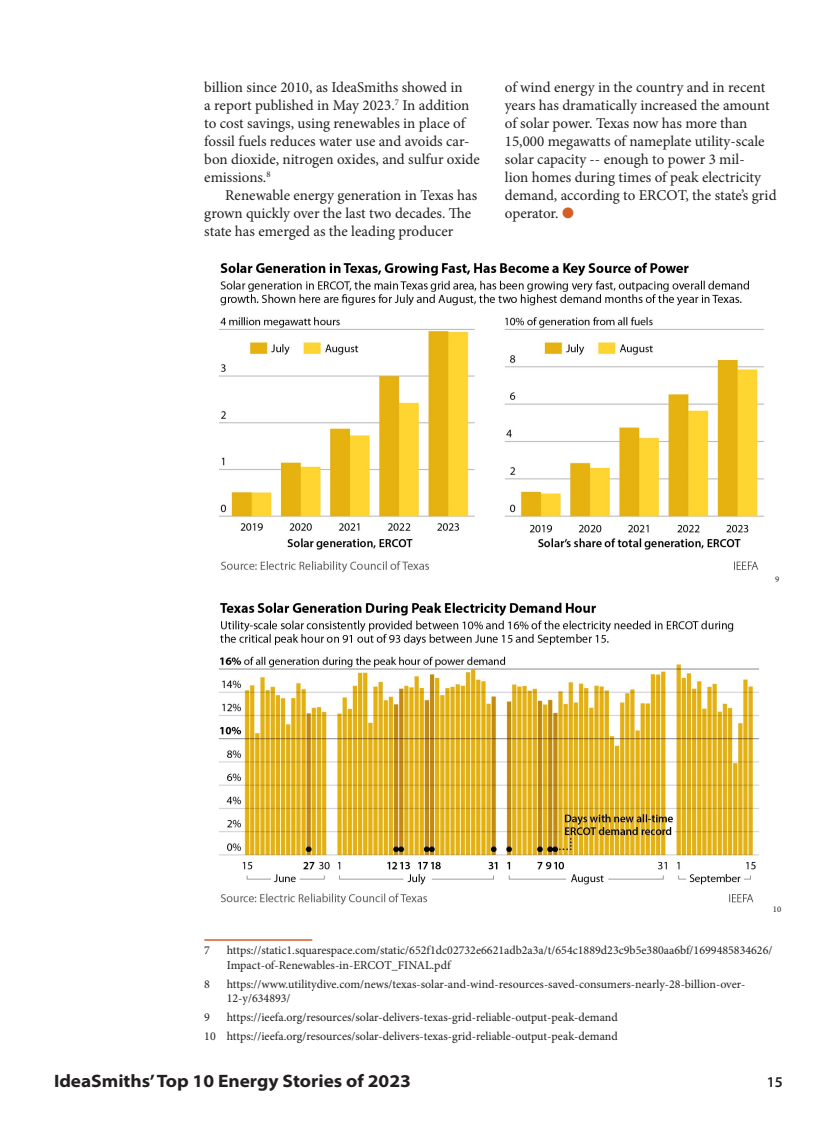
<style>
.page{position:relative;width:837px;height:1121px;background:#fff}
.page>*{position:absolute;margin:0;border:0;box-sizing:border-box;transform-origin:0 0}
.t1{font:700 semi-expanded 18px "Myriad Pro";color:#231f20}
.Body_11_14_Indented{font:15px/18px "Minion Pro";color:#231f20}
.t2{font:600 15px "Myriad Pro";color:#231f20}
.Footnote{font:12px/14.4px "Minion Pro";color:#231f20}
.Inline_Graphic{font:8.7px "Minion Pro";color:#231f20}
.s1{color:#d35f27}
</style>
<div class="page">
<hr style="left:204px;top:939px;width:108px;height:1px;background:#d35f27">
<img style="left:219px;top:262px;width:545px;height:311px">
<img style="left:218px;top:602px;width:541px;height:303px">
<p class="Body_11_14_Indented" style="left:204px;top:78px;width:277px">billion since 2010, as IdeaSmiths showed in<br>a report published in May 2023.<sup>7</sup> In addition to cost savings, using renewables in place of fossil fuels reduces water use and avoids car&shy;bon dioxide, nitrogen oxides, and sulfur oxide emissions.<sup>8</sup></p>
<p class="Body_11_14_Indented" style="left:204px;top:186px;width:274px;text-indent:21px">Renewable energy generation in Texas has grown quickly over the last two decades. The state has emerged as the leading producer</p>
<p class="Body_11_14_Indented" style="left:505px;top:78px;width:273px">of wind energy in the country and in recent years has dramatically increased the amount of solar power. Texas now has more than 15,000 megawatts of nameplate utility-scale solar capacity -- enough to power 3 mil-<br>lion homes during times of peak electricity demand, according to ERCOT, the state’s grid operator. <span class="s1">●</span></p>
<p class="Inline_Graphic" style="left:775px;top:573px;width:6px">9</p>
<p class="Inline_Graphic" style="left:773px;top:903px;width:10px">10</p>
<p class="Footnote" style="left:204px;top:943px;width:7px">7</p>
<p class="Footnote" style="left:227px;top:943px;width:547px">https://static1.squarespace.com/static/652f1dc02732e6621adb2a3a/t/654c1889d23c9b5e380aa6bf/1699485834626/<br>Impact-of-Renewables-in-ERCOT_FINAL.pdf</p>
<p class="Footnote" style="left:204px;top:976px;width:7px">8</p>
<p class="Footnote" style="left:227px;top:976px;width:520px">https://www.utilitydive.com/news/texas-solar-and-wind-resources-saved-consumers-nearly-28-billion-over-<br>12-y/634893/</p>
<p class="Footnote" style="left:204px;top:1010px;width:7px">9</p>
<p class="Footnote" style="left:227px;top:1010px;width:393px">https://ieefa.org/resources/solar-delivers-texas-grid-reliable-output-peak-demand</p>
<p class="Footnote" style="left:204px;top:1029px;width:415px">10 https://ieefa.org/resources/solar-delivers-texas-grid-reliable-output-peak-demand</p>
<p class="t1" style="left:54px;top:1069px;width:358px">IdeaSmiths’ Top 10 Energy Stories of 2023</p>
<p class="t2" style="left:767px;top:1072px;width:18px">15</p>
</div>
